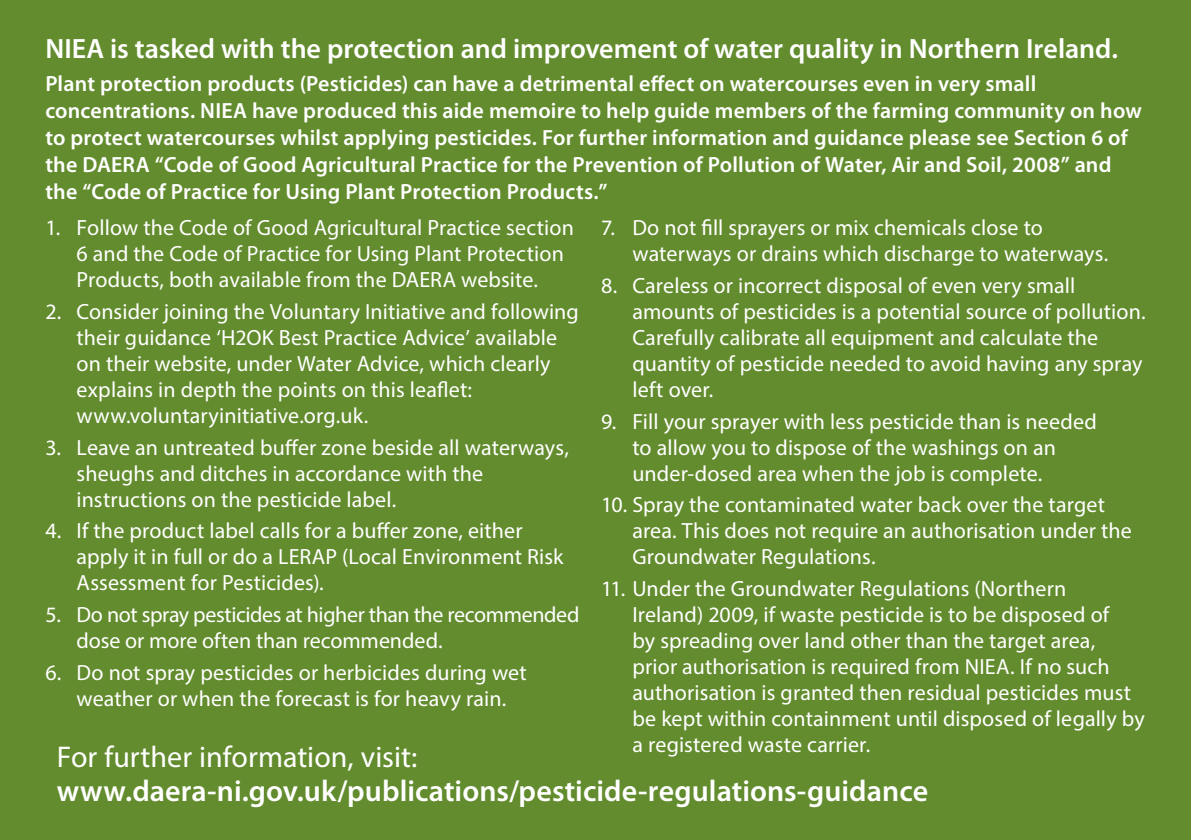
<style>
.page{position:relative;width:1191px;height:840px;background:#fff}
.page>*{position:absolute;margin:0;border:0;box-sizing:border-box;transform-origin:0 0}
.t1{font:600 30px "Myriad Pro";letter-spacing:.005em;color:#fff}
.t2{font:30px "Myriad Pro";color:#fff}
.t3{font:600 28px "Myriad Pro";color:#fff}
.t4{font:22px/26px "Myriad Pro";letter-spacing:.005em;color:#fff}
.t5{font:600 22px/27px "Myriad Pro";letter-spacing:.005em;color:#fff}
.t6{font:22px "Myriad Pro";letter-spacing:-.02em;color:#fff}
</style>
<div class="page">
<div style="left:0;top:0;width:1191px;height:839px;background:#638c2e"></div>
<p class="t3" style="left:45px;top:31px;width:1074px">NIEA is tasked with the protection and improvement of water quality in Northern Ireland.</p>
<p class="t5" style="left:45px;top:69px;width:1098px">Plant protection products (Pesticides) can have a detrimental effect on watercourses even in very small concentrations. NIEA have produced this aide memoire to help guide members of the farming community on how to protect watercourses whilst applying pesticides. For further information and guidance please see Section 6 of the DAERA “Code of Good Agricultural Practice for the Prevention of Pollution of Water, Air and Soil, 2008” and the “Code of Practice for Using Plant Protection Products.”</p>
<p class="t4" style="left:77px;top:214px;width:968px;text-indent:-31px">1. Follow the Code of Good Agricultural Practice section 7. Do not fill sprayers or mix chemicals close to<br>6 and the Code of Practice for Using Plant Protection</p>
<p class="t4" style="left:632px;top:240px;width:477px">waterways or drains which discharge to waterways.</p>
<p class="t4" style="left:77px;top:266px;width:463px">Products, both available from the DAERA website.</p>
<p class="t4" style="left:601px;top:272px;width:476px">8. Careless or incorrect disposal of even very small</p>
<p class="t4" style="left:45px;top:298px;width:535px">2. Consider joining the Voluntary Initiative and following</p>
<p class="t4" style="left:632px;top:298px;width:515px">amounts of pesticides is a potential source of pollution.</p>
<p class="t4" style="left:77px;top:324px;width:482px">their guidance ‘H2OK Best Practice Advice’ available</p>
<p class="t4" style="left:632px;top:324px;width:467px">Carefully calibrate all equipment and calculate the</p>
<p class="t4" style="left:77px;top:350px;width:475px">on their website, under Water Advice, which clearly</p>
<p class="t4" style="left:632px;top:350px;width:511px">quantity of pesticide needed to avoid having any spray</p>
<p class="t4" style="left:77px;top:376px;width:397px">explains in depth the points on this leaflet:</p>
<p class="t4" style="left:632px;top:376px;width:82px">left over.</p>
<p class="t4" style="left:77px;top:402px;width:293px">www.voluntaryinitiative.org.uk.</p>
<p class="t4" style="left:601px;top:407px;width:497px">9. Fill your sprayer with less pesticide than is needed</p>
<p class="t4" style="left:45px;top:433px;width:525px">3. Leave an untreated buffer zone beside all waterways,</p>
<p class="t4" style="left:632px;top:433px;width:425px">to allow you to dispose of the washings on an</p>
<p class="t4" style="left:77px;top:459px;width:408px">sheughs and ditches in accordance with the</p>
<p class="t4" style="left:632px;top:459px;width:411px">under-dosed area when the job is complete.</p>
<p class="t4" style="left:77px;top:485px;width:321px">instructions on the pesticide label.</p>
<p class="t4" style="left:601px;top:491px;width:505px">10. Spray the contaminated water back over the target</p>
<p class="t4" style="left:45px;top:517px;width:479px">4. If the product label calls for a buffer zone, either</p>
<p class="t4" style="left:632px;top:517px;width:501px">area. This does not require an authorisation under the</p>
<p class="t4" style="left:77px;top:543px;width:488px">apply it in full or do a LERAP (Local Environment Risk</p>
<p class="t4" style="left:632px;top:543px;width:245px">Groundwater Regulations.</p>
<p class="t4" style="left:77px;top:569px;width:249px">Assessment for Pesticides).</p>
<p class="t4" style="left:601px;top:575px;width:466px">11. Under the Groundwater Regulations (Northern</p>
<p class="t6" style="left:45px;top:601px;width:535px">5. Do not spray pesticides at higher than the recommended</p>
<p class="t4" style="left:632px;top:601px;width:478px">Ireland) 2009, if waste pesticide is to be disposed of</p>
<p class="t4" style="left:77px;top:627px;width:367px">dose or more often than recommended.</p>
<p class="t4" style="left:632px;top:627px;width:464px">by spreading over land other than the target area,</p>
<p class="t4" style="left:45px;top:658px;width:483px">6. Do not spray pesticides or herbicides during wet</p>
<p class="t4" style="left:632px;top:653px;width:479px">prior authorisation is required from NIEA. If no such</p>
<p class="t4" style="left:77px;top:684px;width:431px">weather or when the forecast is for heavy rain.</p>
<p class="t4" style="left:632px;top:679px;width:514px">authorisation is granted then residual pesticides must be kept within containment until disposed of legally by a registered waste carrier.</p>
<h1 class="t2" style="left:57px;top:738px;width:362px">For further information, visit:</h1>
<h1 class="t1" style="left:57px;top:771px;width:873px">www.daera-ni.gov.uk/publications/pesticide-regulations-guidance</h1>
</div>
